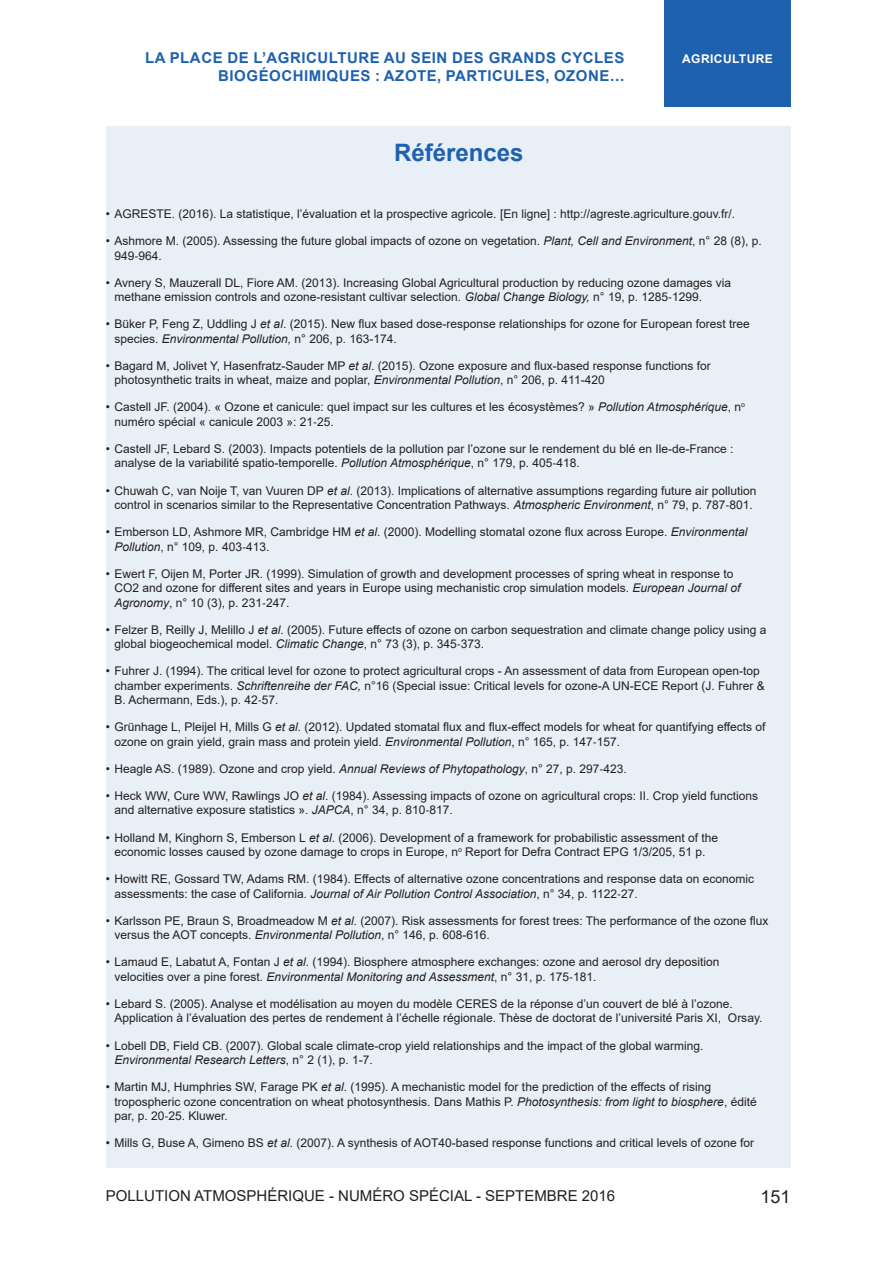
<style>
.page{position:relative;width:883px;height:1264px;background:#fff}
.page>*{position:absolute;margin:0;border:0;box-sizing:border-box;transform-origin:0 0}
.t1{font:700 24px "Arial";color:#1e61ae}
.t2{font:18px "Arial";color:#231f20}
.t3{font:700 15px/18px "Arial";letter-spacing:.035em;color:#1e61ae;text-align:right}
.t4{font:15px "Arial";color:#231f20}
.t5{font:12px/14.4px "Arial";color:#231f20}
.t6{font:700 12px "Arial";letter-spacing:.035em;color:#fff}
.s1{font-style:italic}
.s2{font-family:"Cambria Math"}
</style>
<div class="page">
<div style="left:664px;top:0;width:126px;height:107px;background:#1e61ae"></div>
<div style="left:106px;top:126px;width:684px;height:1041px;background:#e8eff7"></div>
<p class="t3" style="left:145px;top:49px;width:481px">LA PLACE DE L’AGRICULTURE AU SEIN DES GRANDS CYCLES<br>BIOGÉOCHIMIQUES : AZOTE, PARTICULES, OZONE…</p>
<h1 class="t1" style="left:394px;top:135px;width:131px">Références</h1>
<p class="t6" style="left:682px;top:50px;width:92px">AGRICULTURE</p>
<p class="t5" style="left:106px;top:206px;width:631px">• AGRESTE. (2016). La statistique, l’évaluation et la prospective agricole. [En ligne] : http://agreste.agriculture.gouv.fr/.</p>
<p class="t5" style="left:114px;top:233px;width:649px;text-indent:-9px">• Ashmore M. (2005). Assessing the future global impacts of ozone on vegetation. <span class="s1">Plant, Cell and Environment</span>, n° 28 (8), p.<br>949<span class="s2">‑</span>964.</p>
<p class="t5" style="left:114px;top:275px;width:618px;text-indent:-9px">• Avnery S, Mauzerall DL, Fiore AM. (2013). Increasing Global Agricultural production by reducing ozone damages via methane emission controls and ozone-resistant cultivar selection. <span class="s1">Global Change Biology,</span> n° 19, p. 1285<span class="s2">‑</span>1299.</p>
<p class="t5" style="left:114px;top:317px;width:637px;text-indent:-9px">• Büker P, Feng Z, Uddling J <span class="s1">et al</span>. (2015). New flux based dose-response relationships for ozone for European forest tree species. <span class="s1">Environmental Pollution,</span> n° 206, p. 163-174.</p>
<p class="t5" style="left:114px;top:358px;width:598px;text-indent:-9px">• Bagard M, Jolivet Y, Hasenfratz-Sauder MP <span class="s1">et al</span>. (2015). Ozone exposure and flux-based response functions for photosynthetic traits in wheat, maize and poplar, <span class="s1">Environmental Pollution</span>, n° 206, p. 411-420</p>
<p class="t5" style="left:114px;top:400px;width:632px;text-indent:-9px">• Castell JF. (2004). « Ozone et canicule: quel impact sur les cultures et les écosystèmes? » <span class="s1">Pollution Atmosphérique</span>, n<sup>o </sup>numéro spécial « canicule 2003 »: 21<span class="s2">‑</span>25.</p>
<p class="t5" style="left:114px;top:441px;width:620px;text-indent:-9px">• Castell JF, Lebard S. (2003). Impacts potentiels de la pollution par l’ozone sur le rendement du blé en Ile-de-France : analyse de la variabilité spatio-temporelle. <span class="s1">Pollution Atmosphérique</span>, n° 179, p. 405<span class="s2">‑</span>418.</p>
<p class="t5" style="left:106px;top:483px;width:652px;text-align:center">• Chuwah C, van Noije T, van Vuuren DP <span class="s1">et al</span>. (2013). Implications of alternative assumptions regarding future air pollution control in scenarios similar to the Representative Concentration Pathways. <span class="s1">Atmospheric Environment</span>, n° 79, p. 787<span class="s2">‑</span>801.</p>
<p class="t5" style="left:114px;top:524px;width:634px;text-indent:-8px">• Emberson LD, Ashmore MR, Cambridge HM <span class="s1">et al</span>. (2000). Modelling stomatal ozone flux across Europe. <span class="s1">Environmental<br>Pollution</span>, n° 109, p. 403<span class="s2">‑</span>413.</p>
<p class="t5" style="left:114px;top:566px;width:628px;text-indent:-9px">• Ewert F, Oijen M, Porter JR. (1999). Simulation of growth and development processes of spring wheat in response to<br>CO2 and ozone for different sites and years in Europe using mechanistic crop simulation models. <span class="s1">European Journal of<br>Agronomy</span>, n° 10 (3), p. 231<span class="s2">‑</span>247.</p>
<p class="t5" style="left:114px;top:622px;width:654px;text-indent:-9px">• Felzer B, Reilly J, Melillo J <span class="s1">et al</span>. (2005). Future effects of ozone on carbon sequestration and climate change policy using a global biogeochemical model. <span class="s1">Climatic Change</span>, n° 73 (3), p. 345<span class="s2">‑</span>373.</p>
<p class="t5" style="left:114px;top:663px;width:652px;text-indent:-9px">• Fuhrer J. (1994). The critical level for ozone to protect agricultural crops - An assessment of data from European open-top chamber experiments. <span class="s1">Schriftenreihe der FAC,</span> n°16 (Special issue: Critical levels for ozone-A UN-ECE Report (J. Fuhrer &amp;<br>B. Achermann, Eds.), p. 42<span class="s2">‑</span>57.</p>
<p class="t5" style="left:114px;top:719px;width:653px;text-indent:-9px">• Grünhage L, Pleijel H, Mills G <span class="s1">et al</span>. (2012). Updated stomatal flux and flux-effect models for wheat for quantifying effects of ozone on grain yield, grain mass and protein yield. <span class="s1">Environmental Pollution</span>, n° 165, p. 147<span class="s2">‑</span>157.</p>
<p class="t5" style="left:106px;top:761px;width:522px">• Heagle AS. (1989). Ozone and crop yield. <span class="s1">Annual Reviews of Phytopathology</span>, n° 27, p. 297<span class="s2">‑</span>423.</p>
<p class="t5" style="left:114px;top:788px;width:645px;text-indent:-9px">• Heck WW, Cure WW, Rawlings JO <span class="s1">et al</span>. (1984). Assessing impacts of ozone on agricultural crops: II. Crop yield functions and alternative exposure statistics ». <span class="s1">JAPCA</span>, n° 34, p. 810<span class="s2">‑</span>817.</p>
<p class="t5" style="left:106px;top:830px;width:614px;text-align:center">• Holland M, Kinghorn S, Emberson L <span class="s1">et al</span>. (2006). Development of a framework for probabilistic assessment of the economic losses caused by ozone damage to crops in Europe, n<sup>o</sup> Report for Defra Contract EPG 1/3/205, 51 p.</p>
<p class="t5" style="left:114px;top:871px;width:641px;text-indent:-9px">• Howitt RE, Gossard TW, Adams RM. (1984). Effects of alternative ozone concentrations and response data on economic assessments: the case of California. <span class="s1">Journal of Air Pollution Control Association</span>, n° 34, p. 1122<span class="s2">‑</span>27.</p>
<p class="t5" style="left:114px;top:913px;width:656px;text-indent:-9px">• Karlsson PE, Braun S, Broadmeadow M <span class="s1">et al</span>. (2007). Risk assessments for forest trees: The performance of the ozone flux versus the AOT concepts. <span class="s1">Environmental Pollution</span>, n° 146, p. 608-616.</p>
<p class="t5" style="left:114px;top:954px;width:607px;text-indent:-9px">• Lamaud E, Labatut A, Fontan J <span class="s1">et al</span>. (1994). Biosphere atmosphere exchanges: ozone and aerosol dry deposition velocities over a pine forest. <span class="s1">Environmental Monitoring and Assessment</span>, n° 31, p. 175<span class="s2">‑</span>181.</p>
<p class="t5" style="left:114px;top:996px;width:649px;text-indent:-9px">• Lebard S. (2005). Analyse et modélisation au moyen du modèle CERES de la réponse d’un couvert de blé à l’ozone.<br>Application à l’évaluation des pertes de rendement à l’échelle régionale. Thèse de doctorat de l’université Paris XI, Orsay.</p>
<p class="t5" style="left:114px;top:1037px;width:590px;text-indent:-9px">• Lobell DB, Field CB. (2007). Global scale climate-crop yield relationships and the impact of the global warming.<br><span class="s1">Environmental Research Letters</span>, n° 2 (1), p. 1-7.</p>
<p class="t5" style="left:114px;top:1079px;width:644px;text-indent:-9px">• Martin MJ, Humphries SW, Farage PK <span class="s1">et al</span>. (1995). A mechanistic model for the prediction of the effects of rising tropospheric ozone concentration on wheat photosynthesis. Dans Mathis P. <span class="s1">Photosynthesis: from light to biosphere</span>, édité par, p. 20<span class="s2">‑</span>25. Kluwer.</p>
<p class="t5" style="left:106px;top:1135px;width:650px">• Mills G, Buse A, Gimeno BS <span class="s1">et al</span>. (2007). A synthesis of AOT40-based response functions and critical levels of ozone for</p>
<p class="t4" style="left:106px;top:1184px;width:511px">POLLUTION ATMOSPHÉRIQUE - NUMÉRO SPÉCIAL - SEPTEMBRE 2016</p>
<h2 class="t2" style="left:760px;top:1183px;width:32px">151</h2>
</div>
